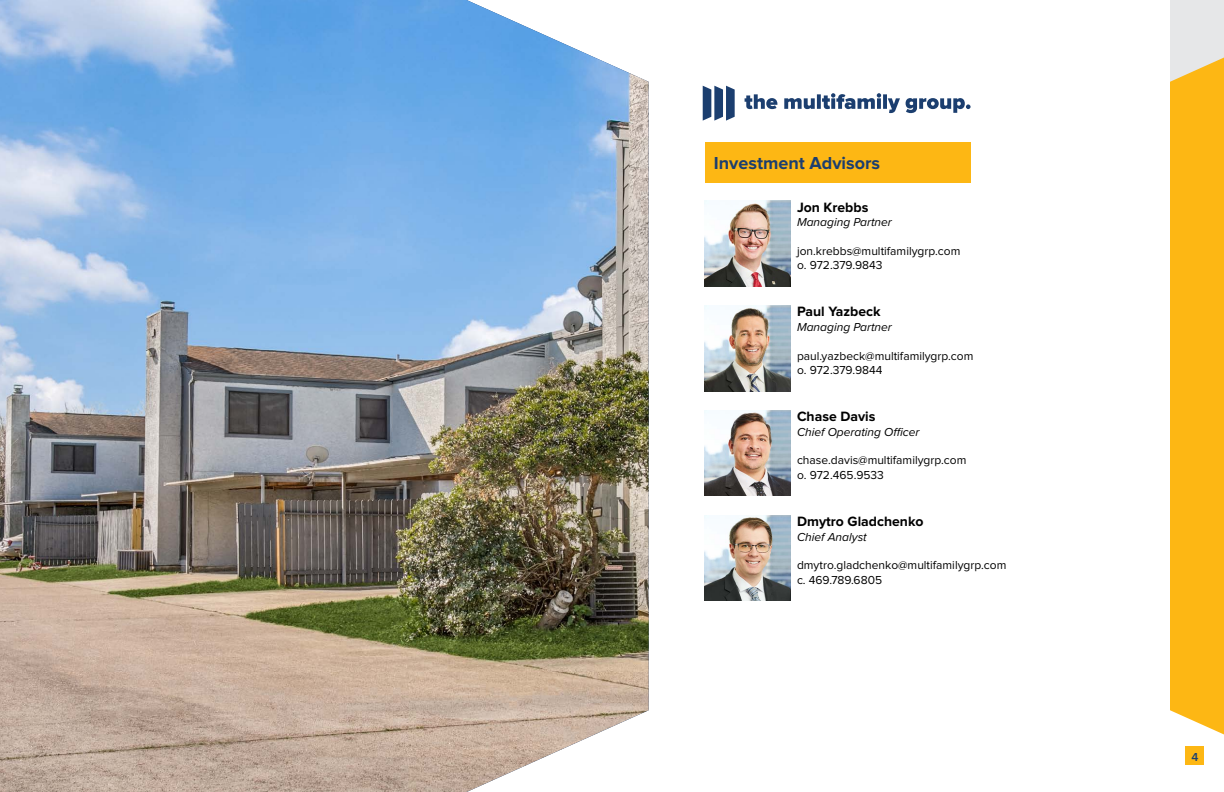
<style>
.page{position:relative;width:1224px;height:792px;background:#fff}
.page>*{position:absolute;margin:0;border:0;box-sizing:border-box;transform-origin:0 0}
.t1{font:700 18px "Proxima Nova";color:#1b3e6f}
.t2{font:700 14px "Proxima Nova";color:#000}
.t3{font:12px/14.4px "Proxima Nova";color:#000}
.t4{font:italic 12px "Proxima Nova";color:#000}
.t5{font:600 12px "Proxima Nova";color:#1b3e6f}
</style>
<div class="page">
<svg style="left:1170px;top:0;width:54px;height:765px;fill:#fdb714"></svg>
<img style="left:0;top:0;width:649px;height:792px">
<svg style="left:703px;top:86px;width:268px;height:35px"></svg>
<div style="left:705px;top:142px;width:266px;height:40px;background:#fdb714"></div>
<img style="left:705px;top:200px;width:86px;height:86px">
<img style="left:705px;top:305px;width:86px;height:86px">
<img style="left:705px;top:410px;width:86px;height:86px">
<img style="left:705px;top:515px;width:86px;height:86px">
<h1 class="t1" style="left:714px;top:153px;width:168px">Investment Advisors</h1>
<p class="t2" style="left:797px;top:199px;width:73px">Jon Krebbs</p>
<p class="t4" style="left:797px;top:213px;width:96px">Managing Partner</p>
<p class="t3" style="left:797px;top:244px;width:165px">jon.krebbs@multifamilygrp.com o. 972.379.9843</p>
<p class="t2" style="left:797px;top:304px;width:85px">Paul Yazbeck</p>
<p class="t4" style="left:797px;top:318px;width:96px">Managing Partner</p>
<p class="t3" style="left:797px;top:349px;width:178px">paul.yazbeck@multifamilygrp.com o. 972.379.9844</p>
<p class="t2" style="left:797px;top:409px;width:80px">Chase Davis</p>
<p class="t4" style="left:797px;top:423px;width:124px">Chief Operating Officer</p>
<p class="t3" style="left:797px;top:454px;width:171px">chase.davis@multifamilygrp.com o. 972.465.9533</p>
<p class="t2" style="left:797px;top:513px;width:128px">Dmytro Gladchenko</p>
<p class="t4" style="left:797px;top:528px;width:71px">Chief Analyst</p>
<p class="t3" style="left:797px;top:558px;width:211px">dmytro.gladchenko@multifamilygrp.com c. 469.789.6805</p>
<p class="t5" style="left:1192px;top:748px;width:8px">4</p>
</div>
